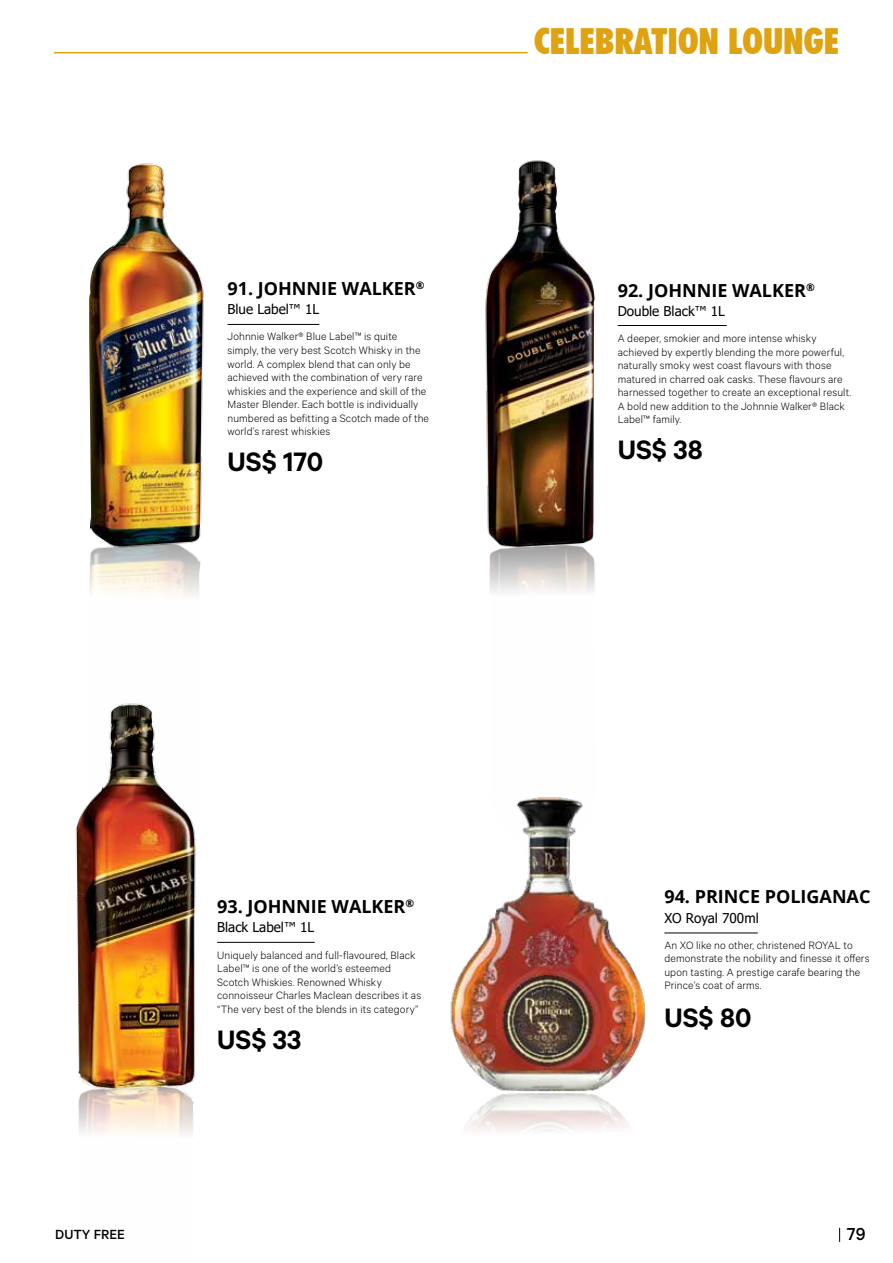
<style>
.page{position:relative;width:893px;height:1263px;background:#fff}
.page>*{position:absolute;margin:0;border:0;box-sizing:border-box;transform-origin:0 0}
.t1{font:900 condensed 36px "Futura BT";color:#dfa312}
.t2{font:600 30px "Calibre";color:#000}
.t3{font:500 19.5px "Calibre";color:#000}
.t4{font:700 18px "Open Sans";color:#000}
.t5{font:500 14.85px "Calibre";color:#000}
.t6{font:13.5px "Tahoma";color:#000}
.t7{font:300 12px/13.5px "Calibre";letter-spacing:.01em;color:#000}
</style>
<div class="page">
<hr style="left:54px;top:52px;width:474px;height:1px;background:#dfa312">
<svg style="left:839px;top:1228px;width:1px;height:14px"></svg>
<img style="left:485px;top:160px;width:111px;height:378px">
<img style="left:89px;top:163px;width:115px;height:373px">
<img style="left:75px;top:822px;width:120px;height:257px">
<img style="left:78px;top:1079px;width:116px;height:55px">
<img style="left:489px;top:538px;width:106px;height:54px">
<img style="left:78px;top:536px;width:123px;height:410px">
<img style="left:450px;top:797px;width:196px;height:295px">
<img style="left:466px;top:1093px;width:164px;height:39px">
<hr style="left:228px;top:324px;width:91px;height:1px;background:#000">
<hr style="left:217px;top:942px;width:98px;height:1px;background:#000">
<hr style="left:618px;top:325px;width:109px;height:1px;background:#000">
<hr style="left:664px;top:933px;width:94px;height:1px;background:#000">
<h3 class="t4" style="left:228px;top:276px;width:199px">91. JOHNNIE WALKER<sup>®</sup></h3>
<p class="t6" style="left:228px;top:300px;width:93px">Blue Label™ 1L</p>
<p class="t7" style="left:228px;top:329px;width:203px">Johnnie Walker® Blue Label™ is quite simply, the very best Scotch Whisky in the world. A complex blend that can only be achieved with the combination of very rare whiskies and the experience and skill of the Master Blender. Each bottle is individually numbered as befitting a Scotch made of the world’s rarest whiskies</p>
<h2 class="t2" style="left:228px;top:444px;width:97px">US$ 170</h2>
<h1 class="t1" style="left:534px;top:19px;width:306px">CELEBRATION LOUNGE</h1>
<h3 class="t4" style="left:618px;top:277px;width:199px">92. JOHNNIE WALKER<sup>®</sup></h3>
<p class="t6" style="left:618px;top:302px;width:109px">Double Black™ 1L</p>
<p class="t7" style="left:618px;top:331px;width:235px">A deeper, smokier and more intense whisky achieved by expertly blending the more powerful, naturally smoky west coast flavours with those matured in charred oak casks. These flavours are harnessed together to create an exceptional result.<br>A bold new addition to the Johnnie Walker® Black Label™ family.</p>
<h2 class="t2" style="left:618px;top:432px;width:87px">US$ 38</h2>
<h3 class="t4" style="left:217px;top:894px;width:199px">93. JOHNNIE WALKER<sup>®</sup></h3>
<p class="t6" style="left:217px;top:918px;width:99px">Black Label™ 1L</p>
<p class="t7" style="left:217px;top:947px;width:205px">Uniquely balanced and full-flavoured, Black Label™ is one of the world’s esteemed Scotch Whiskies. Renowned Whisky connoisseur Charles Maclean describes it as “The very best of the blends in its category”</p>
<h2 class="t2" style="left:217px;top:1021px;width:86px">US$ 33</h2>
<h3 class="t4" style="left:664px;top:884px;width:208px">94. PRINCE POLIGANAC</h3>
<p class="t6" style="left:664px;top:909px;width:96px">XO Royal 700ml</p>
<p class="t7" style="left:664px;top:938px;width:207px">An XO like no other, christened ROYAL to demonstrate the nobility and finesse it offers upon tasting. A prestige carafe bearing the Prince’s coat of arms.</p>
<h2 class="t2" style="left:664px;top:1000px;width:89px">US$ 80</h2>
<p class="t5" style="left:55px;top:1225px;width:71px">DUTY FREE</p>
<h3 class="t3" style="left:847px;top:1223px;width:20px">79</h3>
</div>
